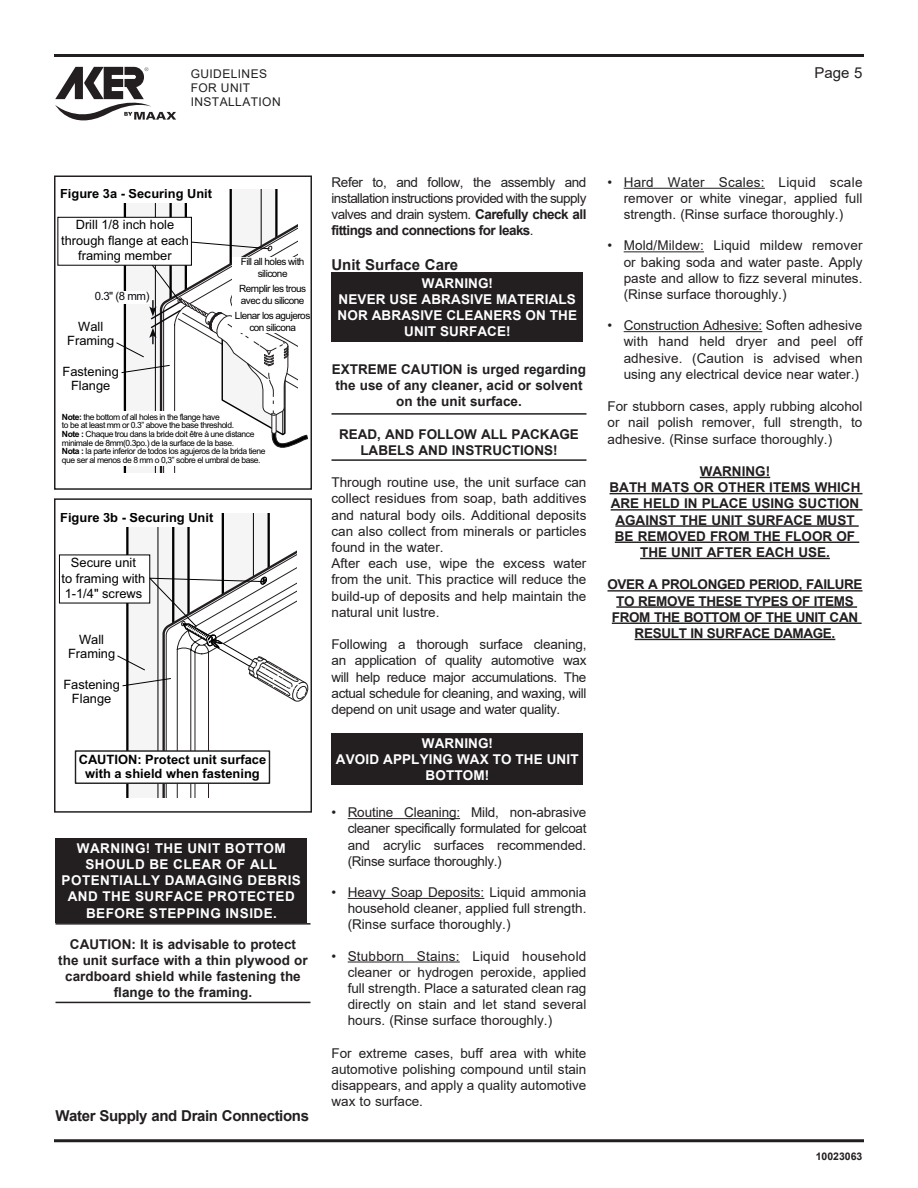
<style>
.page{position:relative;width:918px;height:1188px;background:#fff}
.page>*{position:absolute;margin:0;border:0;box-sizing:border-box;transform-origin:0 0}
.Title_10pt_Blk{font:700 15px "Arial";letter-spacing:-.025em;color:#231f20}
.Title_10pt_Blk-2{font:700 15px "Arial";color:#231f20}
.t1{font:15px "Arial";color:#231f20}
.Txt_9pt{font:13.5px/16.2px "Arial";color:#231f20;text-align:justify}
.Txt_9pt_ret_15{font:13.5px/16.2px "Arial";color:#231f20;text-align:justify}
.Txt_9pt-2{font:700 13.5px/16.2px "Arial";color:#231f20;text-align:center}
.Txt_9pt_B-K_Rules{font:700 13.5px/16.2px "Arial";color:#231f20;text-align:center}
.t2{font:700 13.5px/16.2px "Arial";letter-spacing:.01em;color:#fff;text-align:center}
.t3{font:700 13.5px/16.2px "Arial";letter-spacing:.035em;color:#fff;text-align:center}
.Txt_9pt-3{font:700 13.5px/16.2px "Arial";letter-spacing:-.025em;color:#231f20;text-align:center}
.t4{font:12.9px/14.2px "Arial";color:#000;text-align:center}
.t5{font:700 12.9px/14.2px "Arial";color:#000;text-align:center}
.t6{font:12px "Arial";letter-spacing:.035em;color:#231f20}
.t7{font:11.4px "Arial";color:#0e0b10}
.t8{font:700 10.5px "Arial";color:#231f20}
.t9{font:10.05px/12px "Arial";letter-spacing:-.05em;color:#000;text-align:center}
.t10{font:8.55px/8.6px "Arial";letter-spacing:-.05em;color:#000}
.s1{font-weight:700}
</style>
<div class="page">
<hr style="left:54px;top:54px;width:810px;height:3px;background:#231f20">
<svg style="left:55px;top:67px;width:121px;height:53px"></svg>
<hr style="left:54px;top:1139px;width:810px;height:3px;background:#231f20">
<hr style="left:56px;top:923px;width:254px;height:2px;background:#231f20">
<hr style="left:56px;top:1002px;width:254px;height:1px;background:#231f20">
<div style="left:56px;top:838px;width:251px;height:85px;background:#231f20"></div>
<hr style="left:332px;top:413px;width:254px;height:2px;background:#231f20">
<hr style="left:332px;top:459px;width:254px;height:2px;background:#231f20">
<hr style="left:348px;top:818px;width:112px;height:1px;background:#231f20">
<hr style="left:348px;top:898px;width:136px;height:1px;background:#231f20">
<hr style="left:348px;top:962px;width:112px;height:1px;background:#231f20">
<div style="left:332px;top:272px;width:251px;height:69px;background:#231f20"></div>
<div style="left:332px;top:733px;width:251px;height:52px;background:#231f20"></div>
<div style="left:57px;top:217px;width:135px;height:49px;background:#fff;border:1px solid #000"></div>
<svg style="left:115px;top:189px;width:193px;height:283px"></svg>
<div style="left:233px;top:257px;width:68px;height:75px;background:#fff"></div>
<div style="left:118px;top:412px;width:68px;height:54px;background:#fff"></div>
<div style="left:54px;top:176px;width:258px;height:314px;border:2px solid #231f20"></div>
<div style="left:59px;top:555px;width:91px;height:48px;background:#fff;border:1px solid #000"></div>
<svg style="left:116px;top:513px;width:192px;height:284px"></svg>
<div style="left:75px;top:750px;width:195px;height:34px;background:#fff;border:1px solid #231f20"></div>
<div style="left:54px;top:498px;width:258px;height:315px;border:2px solid #231f20"></div>
<hr style="left:624px;top:188px;width:141px;height:1px;background:#231f20">
<hr style="left:624px;top:251px;width:80px;height:1px;background:#231f20">
<hr style="left:624px;top:331px;width:138px;height:1px;background:#231f20">
<hr style="left:700px;top:477px;width:70px;height:1px;background:#231f20">
<hr style="left:610px;top:493px;width:252px;height:1px;background:#231f20">
<hr style="left:611px;top:509px;width:252px;height:2px;background:#231f20">
<hr style="left:615px;top:525px;width:244px;height:2px;background:#231f20">
<hr style="left:615px;top:542px;width:244px;height:1px;background:#231f20">
<hr style="left:640px;top:558px;width:190px;height:1px;background:#231f20">
<hr style="left:608px;top:590px;width:254px;height:2px;background:#231f20">
<hr style="left:616px;top:606px;width:241px;height:2px;background:#231f20">
<hr style="left:612px;top:623px;width:250px;height:1px;background:#231f20">
<hr style="left:635px;top:639px;width:200px;height:1px;background:#231f20">
<p class="t6" style="left:191px;top:65px;width:78px">GUIDELINES</p>
<p class="t6" style="left:191px;top:79px;width:61px">FOR UNIT</p>
<p class="t6" style="left:191px;top:94px;width:91px">INSTALLATION</p>
<p class="t1" style="left:815px;top:63px;width:49px">Page 5</p>
<p class="t5" style="left:60px;top:187px;width:153px">Figure 3a - Securing Unit</p>
<p class="t4" style="left:61px;top:217px;width:129px;line-height:15.5px">Drill 1/8 inch hole through flange at each framing member</p>
<p class="t7" style="left:95px;top:289px;width:56px">0.3" (8 mm)</p>
<p class="t4" style="left:67px;top:319px;width:49px">Wall<br>Framing</p>
<p class="t4" style="left:63px;top:364px;width:58px">Fastening<br>Flange</p>
<p class="t9" style="left:241px;top:256px;width:65px">Fill all holes with silicone</p>
<p class="t9" style="left:239px;top:282px;width:68px;text-align:left">Remplir les trous avec du silicone</p>
<p class="t9" style="left:235px;top:309px;width:77px">Llenar los agujeros con silicona</p>
<p class="t10" style="left:62px;top:413px;width:205px"><span class="s1">Note:</span> the bottom of all holes in the flange have<br>to be at least mm or 0.3” above the base threshold.<br><span class="s1">Note :</span> Chaque trou dans la bride doit être à une distance minimale de 8mm(0.3po.) de la surface de la base.<br><span class="s1">Nota :</span> la parte inferior de todos los agujeros de la brida tiene que ser al menos de 8 mm o 0,3” sobre el umbral de base.</p>
<p class="t5" style="left:60px;top:511px;width:155px">Figure 3b - Securing Unit</p>
<p class="t4" style="left:62px;top:555px;width:85px;line-height:15.5px">Secure unit<br>to framing with<br>1-1/4" screws</p>
<p class="t4" style="left:68px;top:632px;width:49px">Wall<br>Framing</p>
<p class="t4" style="left:63px;top:677px;width:58px">Fastening<br>Flange</p>
<p class="t5" style="left:79px;top:752px;width:189px">CAUTION: Protect unit surface with a shield when fastening</p>
<p class="t3" style="left:62px;top:840px;width:241px">WARNING! THE UNIT BOTTOM<br>SHOULD BE CLEAR OF ALL<br>POTENTIALLY DAMAGING DEBRIS<br>AND THE SURFACE PROTECTED<br>BEFORE STEPPING INSIDE.</p>
<p class="Txt_9pt_B-K_Rules" style="left:58px;top:936px;width:251px">CAUTION: It is advisable to protect the unit surface with a thin plywood or cardboard shield while fastening the flange to the framing.</p>
<p class="Title_10pt_Blk" style="left:56px;top:1106px;width:255px">Water Supply and Drain Connections</p>
<p class="Txt_9pt" style="left:332px;top:174px;width:257px">Refer to, and follow, the assembly and installation instructions provided with the supply valves and drain system. <span class="s1">Carefully check all fittings and connections for leaks</span>.</p>
<p class="Title_10pt_Blk-2" style="left:332px;top:254px;width:128px">Unit Surface Care</p>
<p class="t2" style="left:338px;top:275px;width:241px">WARNING!<br>NEVER USE ABRASIVE MATERIALS<br>NOR ABRASIVE CLEANERS ON THE<br>UNIT SURFACE!</p>
<p class="Txt_9pt-2" style="left:332px;top:361px;width:256px">EXTREME CAUTION is urged regarding the use of any cleaner, acid or solvent on the unit surface.</p>
<p class="Txt_9pt_B-K_Rules" style="left:339px;top:426px;width:241px">READ, AND FOLLOW ALL PACKAGE<br>LABELS AND INSTRUCTIONS!</p>
<p class="Txt_9pt" style="left:332px;top:474px;width:256px">Through routine use, the unit surface can collect residues from soap, bath additives and natural body oils. Additional deposits can also collect from minerals or particles found in the water.</p>
<p class="Txt_9pt" style="left:332px;top:555px;width:256px">After each use, wipe the excess water from the unit. This practice will reduce the build-up of deposits and help maintain the natural unit lustre.</p>
<p class="Txt_9pt" style="left:332px;top:636px;width:257px">Following a thorough surface cleaning, an application of quality automotive wax will help reduce major accumulations. The actual schedule for cleaning, and waxing, will depend on unit usage and water quality.</p>
<p class="t2" style="left:336px;top:735px;width:244px">WARNING!<br>AVOID APPLYING WAX TO THE UNIT<br>BOTTOM!</p>
<p class="Txt_9pt_ret_15" style="left:348px;top:804px;width:240px;text-indent:-16px">• Routine Cleaning: Mild, non-abrasive cleaner specifically formulated for gelcoat and acrylic surfaces recommended. (Rinse surface thoroughly.)</p>
<p class="Txt_9pt_ret_15" style="left:348px;top:884px;width:240px;text-indent:-16px">• Heavy Soap Deposits: Liquid ammonia household cleaner, applied full strength. (Rinse surface thoroughly.)</p>
<p class="Txt_9pt_ret_15" style="left:348px;top:948px;width:240px;text-indent:-16px">• Stubborn Stains: Liquid household cleaner or hydrogen peroxide, applied full strength. Place a saturated clean rag directly on stain and let stand several hours. (Rinse surface thoroughly.)</p>
<p class="Txt_9pt" style="left:332px;top:1045px;width:257px">For extreme cases, buff area with white automotive polishing compound until stain disappears, and apply a quality automotive wax to surface.</p>
<p class="Txt_9pt_ret_15" style="left:624px;top:174px;width:240px;text-indent:-16px">• Hard Water Scales: Liquid scale remover or white vinegar, applied full strength. (Rinse surface thoroughly.)</p>
<p class="Txt_9pt_ret_15" style="left:624px;top:238px;width:240px;text-indent:-16px">• Mold/Mildew: Liquid mildew remover or baking soda and water paste. Apply paste and allow to fizz several minutes. (Rinse surface thoroughly.)</p>
<p class="Txt_9pt_ret_15" style="left:624px;top:317px;width:240px;text-indent:-16px">• Construction Adhesive: Soften adhesive with hand held dryer and peel off adhesive. (Caution is advised when using any electrical device near water.)</p>
<p class="Txt_9pt" style="left:608px;top:398px;width:256px">For stubborn cases, apply rubbing alcohol or nail polish remover, full strength, to adhesive. (Rinse surface thoroughly.)</p>
<p class="Txt_9pt-2" style="left:700px;top:463px;width:72px">WARNING!</p>
<p class="Txt_9pt-2" style="left:610px;top:480px;width:252px">BATH MATS OR OTHER ITEMS WHICH<br>ARE HELD IN PLACE USING SUCTION<br>AGAINST THE UNIT SURFACE MUST<br>BE REMOVED FROM THE FLOOR OF<br>THE UNIT AFTER EACH USE.</p>
<p class="Txt_9pt-3" style="left:608px;top:577px;width:257px">OVER A PROLONGED PERIOD, FAILURE<br>TO REMOVE THESE TYPES OF ITEMS<br>FROM THE BOTTOM OF THE UNIT CAN<br>RESULT IN SURFACE DAMAGE.</p>
<p class="t8" style="left:816px;top:1149px;width:48px">10023063</p>
</div>
